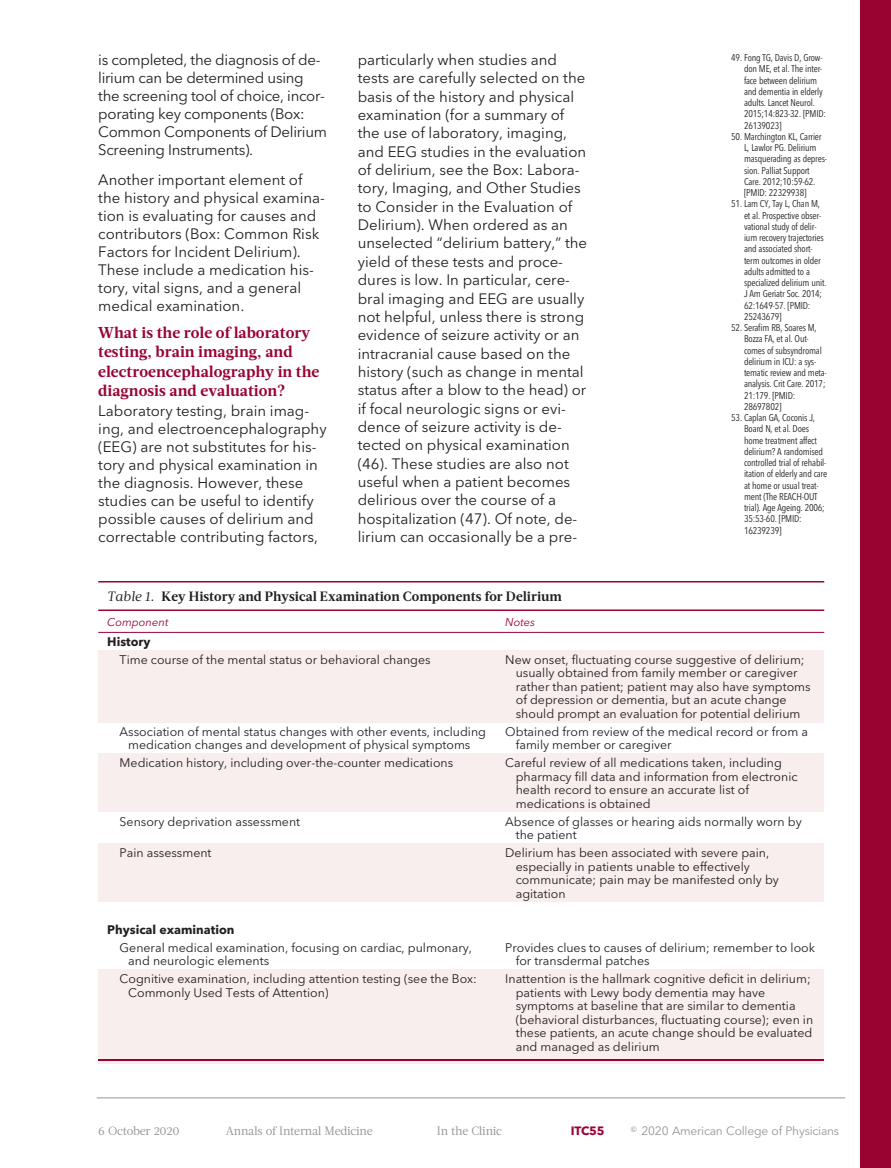
<style>
.page{position:relative;width:891px;height:1168px;background:#fff}
.page>*{position:absolute;margin:0;border:0;box-sizing:border-box;transform-origin:0 0}
.t1{font:700 15.75px/19.5px "Acta";color:#990332}
.t2{font:15px/18.3px "Avenir Next LT Pro";color:#231f20}
.t3{font:15px/18px "Avenir Next LT Pro";letter-spacing:-.02em;color:#231f20}
.t4{font:700 13.5px "Acta";color:#231f20}
.t5{font:12.3px/13.5px "Avenir Next LT Pro";color:#231f20}
.t6{font:700 12.3px "Avenir Next LT Pro";color:#231f20}
.t7{font:12px "Acta";letter-spacing:-.02em;color:#939598}
.t8{font:12px "Avenir Next LT Pro";letter-spacing:-.02em;color:#939598}
.t9{font:700 12px "Avenir Next LT Pro";letter-spacing:-.02em;color:#990332}
.t10{font:italic 11.25px "Avenir Next LT Pro";color:#990332}
.t11{font:condensed 9.75px/11.2px "Avenir Next LT Pro";letter-spacing:-.02em;color:#231f20}
.s1{font-weight:400;font-style:italic}
</style>
<div class="page">
<div style="left:860px;top:0;width:31px;height:1168px;background:#990332"></div>
<div style="left:98px;top:650px;width:726px;height:72px;background:#f7eeed"></div>
<div style="left:98px;top:753px;width:726px;height:59px;background:#f7eeed"></div>
<div style="left:98px;top:843px;width:726px;height:59px;background:#f7eeed"></div>
<div style="left:98px;top:969px;width:726px;height:95px;background:#f7eeed"></div>
<hr style="left:98px;top:581px;width:726px;height:1px;background:#990332">
<hr style="left:98px;top:632px;width:726px;height:1px;background:#990332">
<hr style="left:98px;top:609px;width:726px;height:2px;background:#990332">
<hr style="left:97px;top:1097px;width:748px;height:1px;background:#939598">
<hr style="left:98px;top:1059px;width:726px;height:2px;background:#990332">
<p class="t3" style="left:98px;top:52px;width:230px">is completed, the diagnosis of de&shy;lirium can be determined using the screening tool of choice, incor&shy;porating key components (Box:<br>Common Components of Delirium<br>Screening Instruments).</p>
<p class="t2" style="left:98px;top:172px;width:228px">Another important element of the history and physical examina&shy;tion is evaluating for causes and contributors (Box: Common Risk<br>Factors for Incident Delirium).<br>These include a medication his&shy;tory, vital signs, and a general medical examination.</p>
<p class="t1" style="left:98px;top:324px;width:223px">What is the role of laboratory testing, brain imaging, and electroencephalography in the diagnosis and evaluation?</p>
<p class="t2" style="left:98px;top:403px;width:230px">Laboratory testing, brain imag&shy;ing, and electroencephalography (EEG) are not substitutes for his&shy;tory and physical examination in the diagnosis. However, these studies can be useful to identify possible causes of delirium and correctable contributing factors,</p>
<p class="t2" style="left:358px;top:52px;width:231px">particularly when studies and tests are carefully selected on the basis of the history and physical examination (for a summary of the use of laboratory, imaging, and EEG studies in the evaluation of delirium, see the Box: Labora&shy;tory, Imaging, and Other Studies to Consider in the Evaluation of<br>Delirium). When ordered as an unselected “delirium battery,” the yield of these tests and proce&shy;dures is low. In particular, cere&shy;bral imaging and EEG are usually not helpful, unless there is strong evidence of seizure activity or an intracranial cause based on the history (such as change in mental status after a blow to the head) or if focal neurologic signs or evi&shy;dence of seizure activity is de&shy;tected on physical examination (46). These studies are also not useful when a patient becomes delirious over the course of a hospitalization (47). Of note, de&shy;lirium can occasionally be a pre-</p>
<p class="t11" style="left:744px;top:53px;width:84px;text-indent:-13px">49. Fong TG, Davis D, Grow&shy;don ME, et al. The inter&shy;face between delirium and dementia in elderly adults. Lancet Neurol.<br>2015;14:823-32. [PMID:<br>26139023]</p>
<p class="t11" style="left:744px;top:132px;width:84px;text-indent:-13px">50. Marchington KL, Carrier<br>L, Lawlor PG. Delirium masquerading as depres&shy;sion. Palliat Support<br>Care. 2012;10:59-62. [PMID: 22329938]</p>
<p class="t11" style="left:744px;top:199px;width:84px;text-indent:-13px">51. Lam CY, Tay L, Chan M, et al. Prospective obser&shy;vational study of delir&shy;ium recovery trajectories and associated short&shy;term outcomes in older adults admitted to a specialized delirium unit.<br>J Am Geriatr Soc. 2014;<br>62:1649-57. [PMID:<br>25243679]</p>
<p class="t11" style="left:744px;top:323px;width:84px;text-indent:-13px">52. Serafim RB, Soares M,<br>Bozza FA, et al. Out&shy;comes of subsyndromal delirium in ICU: a sys&shy;tematic review and meta&shy;analysis. Crit Care. 2017;<br>21:179. [PMID:<br>28697802]</p>
<p class="t11" style="left:744px;top:413px;width:85px;text-indent:-13px">53. Caplan GA, Coconis J,<br>Board N, et al. Does home treatment affect delirium? A randomised controlled trial of rehabil&shy;itation of elderly and care at home or usual treat&shy;ment (The REACH-OUT trial). Age Ageing. 2006;<br>35:53-60. [PMID:<br>16239239]</p>
<p class="t4" style="left:107px;top:591px;width:456px"><span class="s1">Table 1.</span> Key History and Physical Examination Components for Delirium</p>
<p class="t10" style="left:107px;top:617px;width:63px">Component</p>
<p class="t10" style="left:505px;top:617px;width:31px">Notes</p>
<p class="t6" style="left:107px;top:636px;width:45px">History</p>
<p class="t5" style="left:120px;top:653px;width:313px">Time course of the mental status or behavioral changes</p>
<p class="t5" style="left:516px;top:653px;width:296px;text-indent:-11px">New onset, fluctuating course suggestive of delirium; usually obtained from family member or caregiver rather than patient; patient may also have symptoms of depression or dementia, but an acute change should prompt an evaluation for potential delirium</p>
<p class="t5" style="left:120px;top:725px;width:368px;text-align:center">Association of mental status changes with other events, including medication changes and development of physical symptoms</p>
<p class="t5" style="left:516px;top:725px;width:294px;text-indent:-11px">Obtained from review of the medical record or from a family member or caregiver</p>
<p class="t5" style="left:120px;top:757px;width:335px">Medication history, including over-the-counter medications</p>
<p class="t5" style="left:516px;top:757px;width:283px;text-indent:-11px">Careful review of all medications taken, including pharmacy fill data and information from electronic health record to ensure an accurate list of medications is obtained</p>
<p class="t5" style="left:120px;top:815px;width:182px">Sensory deprivation assessment</p>
<p class="t5" style="left:516px;top:815px;width:288px;text-indent:-11px">Absence of glasses or hearing aids normally worn by the patient</p>
<p class="t5" style="left:120px;top:847px;width:93px">Pain assessment</p>
<p class="t5" style="left:516px;top:847px;width:265px;text-indent:-11px">Delirium has been associated with severe pain, especially in patients unable to effectively communicate; pain may be manifested only by agitation</p>
<p class="t6" style="left:107px;top:924px;width:129px">Physical examination</p>
<p class="t5" style="left:128px;top:941px;width:345px;text-indent:-9px">General medical examination, focusing on cardiac, pulmonary, and neurologic elements</p>
<p class="t5" style="left:516px;top:941px;width:301px;text-indent:-11px">Provides clues to causes of delirium; remember to look for transdermal patches</p>
<p class="t5" style="left:128px;top:973px;width:350px;text-indent:-9px">Cognitive examination, including attention testing (see the Box:<br>Commonly Used Tests of Attention)</p>
<p class="t5" style="left:516px;top:973px;width:299px;text-indent:-11px">Inattention is the hallmark cognitive deficit in delirium; patients with Lewy body dementia may have symptoms at baseline that are similar to dementia (behavioral disturbances, fluctuating course); even in these patients, an acute change should be evaluated and managed as delirium</p>
<p class="t7" style="left:98px;top:1126px;width:83px">6 October 2020</p>
<p class="t7" style="left:226px;top:1126px;width:148px">Annals of Internal Medicine</p>
<p class="t7" style="left:437px;top:1126px;width:67px">In the Clinic</p>
<p class="t9" style="left:571px;top:1126px;width:35px">ITC55</p>
<p class="t8" style="left:642px;top:1126px;width:199px">2020 American College of Physicians</p>
</div>
